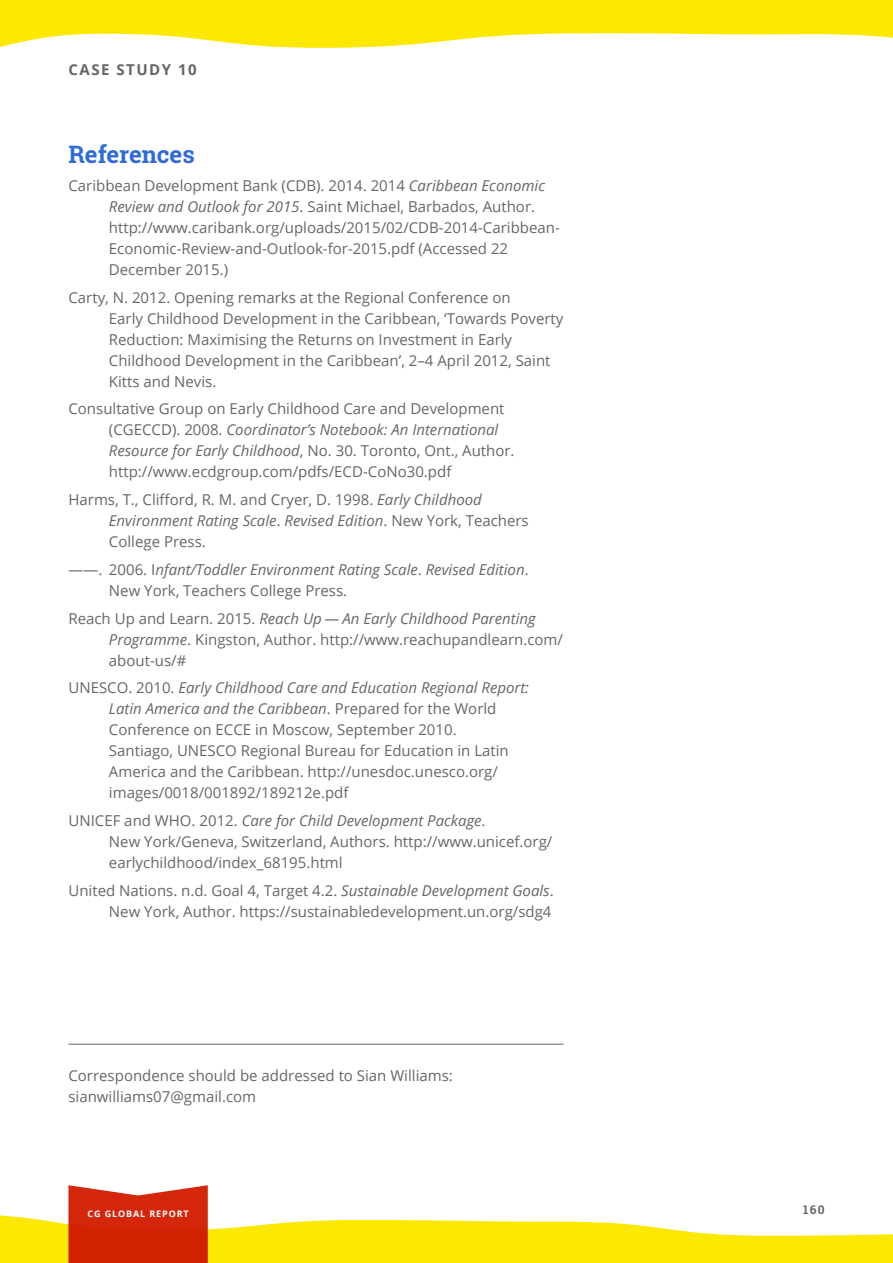
<style>
.page{position:relative;width:893px;height:1263px;background:#fff}
.page>*{position:absolute;margin:0;border:0;box-sizing:border-box;transform-origin:0 0}
.Header_2{font:700 24px "Roboto Slab";color:#2f6ad9}
.Body{font:15px/21px "Open Sans";color:#666}
.Body-2{font:italic 15px/21px "Open Sans";color:#666}
.t1{font:700 15px "Open Sans";letter-spacing:.1em;color:#666}
.t2{font:700 12px "Roboto Slab";color:#666}
.t3{font:700 9px "Open Sans";letter-spacing:.1em;color:#fff}
.s1{font-style:italic}
.s2{font-style:normal}
</style>
<div class="page">
<svg style="left:0;top:1215px;width:893px;height:48px;fill:#fde900"></svg>
<svg style="left:68px;top:1185px;width:140px;height:78px;background:#d63417"></svg>
<svg style="left:0;top:0;width:893px;height:48px;fill:#fde900"></svg>
<hr style="left:68px;top:1044px;width:495px;height:1px;background:#666">
<p class="t1" style="left:68px;top:59px;width:130px">CASE STUDY 10</p>
<p class="Header_2" style="left:68px;top:138px;width:128px">References</p>
<p class="Body" style="left:68px;top:174px;width:478px">Caribbean Development Bank (CDB). 2014. 2014 <span class="s1">Caribbean Economic</span></p>
<p class="Body" style="left:109px;top:195px;width:452px"><span class="s1">Review and Outlook for 2015</span>. Saint Michael, Barbados, Author. http://www.caribank.org/uploads/2015/02/CDB-2014-Caribbean-Economic-Review-and-Outlook-for-2015.pdf (Accessed 22<br>December 2015.)</p>
<p class="Body" style="left:68px;top:286px;width:444px">Carty, N. 2012. Opening remarks at the Regional Conference on</p>
<p class="Body" style="left:109px;top:307px;width:456px">Early Childhood Development in the Caribbean, ‘Towards Poverty Reduction: Maximising the Returns on Investment in Early Childhood Development in the Caribbean’, 2–4 April 2012, Saint Kitts and Nevis.</p>
<p class="Body" style="left:109px;top:398px;width:407px;text-indent:-40px">Consultative Group on Early Childhood Care and Development (CGECCD). 2008. <span class="s1">Coordinator’s Notebook: An International Resource for Early Childhood</span>, No. 30. Toronto, Ont., Author. http://www.ecdgroup.com/pdfs/ECD-CoNo30.pdf</p>
<p class="Body" style="left:68px;top:489px;width:415px">Harms, T., Clifford, R. M. and Cryer, D. 1998. <span class="s1">Early Childhood</span></p>
<p class="Body-2" style="left:109px;top:510px;width:421px">Environment Rating Scale<span class="s2">.</span> Revised Edition<span class="s2">. New York, Teachers<br>College Press.</span></p>
<p class="Body-2" style="left:68px;top:558px;width:462px"><span class="s2">——. 2006. I</span>nfant/Toddler Environment Rating Scale<span class="s2">.</span> Revised Edition<span class="s2">.</span></p>
<p class="Body" style="left:109px;top:579px;width:240px">New York, Teachers College Press.</p>
<p class="Body-2" style="left:68px;top:607px;width:469px"><span class="s2">Reach Up and Learn. 2015.</span> Reach Up — An Early Childhood Parenting</p>
<p class="Body" style="left:109px;top:628px;width:456px"><span class="s1">Programme</span>. Kingston, Author. http://www.reachupandlearn.com/ about-us/#</p>
<p class="Body-2" style="left:68px;top:677px;width:462px"><span class="s2">UNESCO. 2010.</span> Early Childhood Care and Education Regional Report:</p>
<p class="Body" style="left:109px;top:698px;width:401px"><span class="s1">Latin America and the Caribbean</span>. Prepared for the World Conference on ECCE in Moscow, September 2010.<br>Santiago, UNESCO Regional Bureau for Education in Latin America and the Caribbean. http://unesdoc.unesco.org/ images/0018/001892/189212e.pdf</p>
<p class="Body-2" style="left:68px;top:810px;width:419px"><span class="s2">UNICEF and WHO. 2012.</span> Care for Child Development Package<span class="s2">.</span></p>
<p class="Body" style="left:109px;top:831px;width:445px">New York/Geneva, Switzerland, Authors. http://www.unicef.org/ earlychildhood/index_68195.html</p>
<p class="Body" style="left:68px;top:879px;width:487px;text-align:right">United Nations. n.d. Goal 4, Target 4.2. <span class="s1">Sustainable Development Goals</span>.<br>New York, Author. https://sustainabledevelopment.un.org/sdg4</p>
<p class="Body" style="left:68px;top:1065px;width:386px">Correspondence should be addressed to Sian Williams: sianwilliams07@gmail.com</p>
<p class="t3" style="left:87px;top:1208px;width:103px">CG GLOBAL REPORT</p>
<p class="t2" style="left:803px;top:1201px;width:23px">160</p>
</div>
